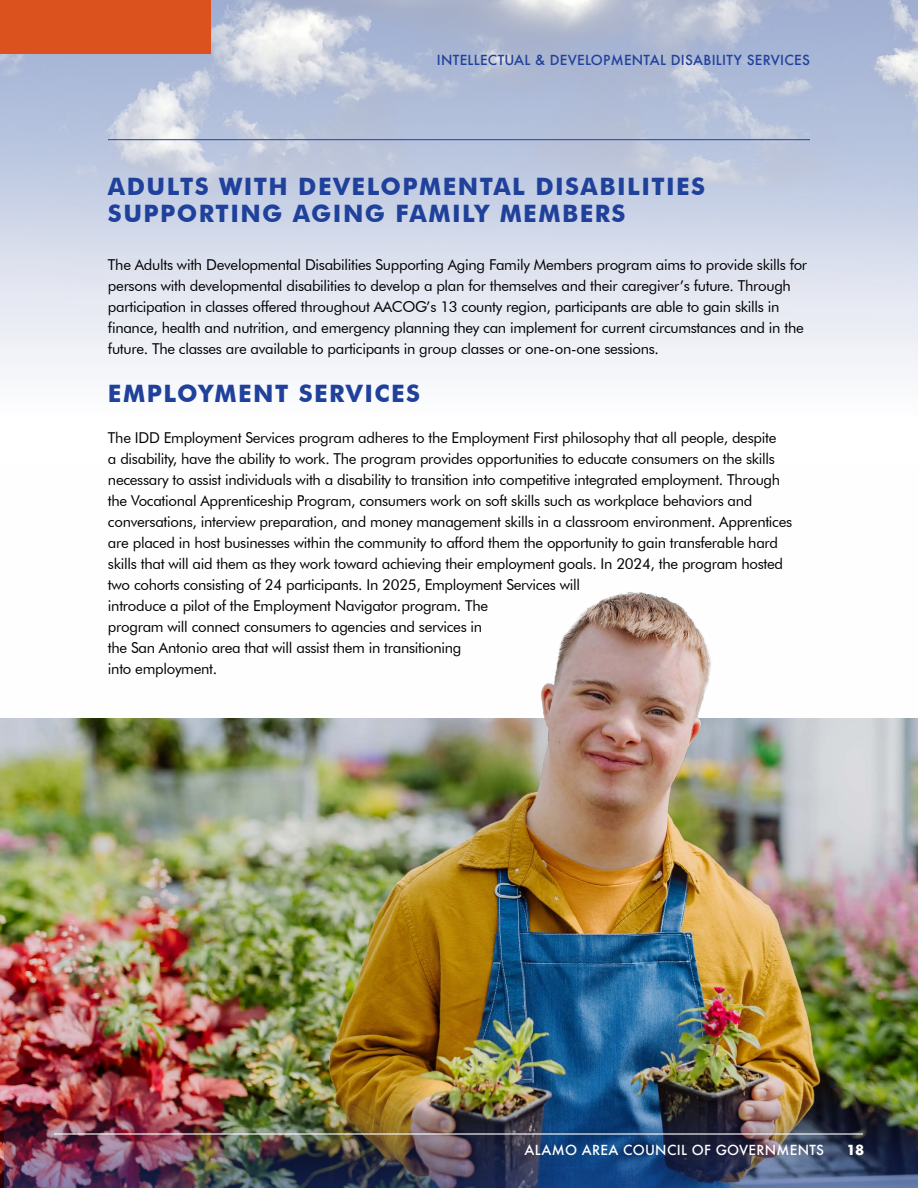
<style>
.page{position:relative;width:918px;height:1188px;background:#fff}
.page>*{position:absolute;margin:0;border:0;box-sizing:border-box;transform-origin:0 0}
.t1{font:700 24px/27px "Futura BT";letter-spacing:.06em;color:#20419b}
.t2{font:15px/21px "Futura BT";letter-spacing:-.02em;color:#000}
.t3{font:500 13.5px "Futura";letter-spacing:.02em;color:#20419b}
.t4{font:500 13.5px "Futura";letter-spacing:.02em;color:#fff}
.t5{font:700 13.5px "Futura";color:#fff}
</style>
<div class="page">
<div style="left:0;top:0;width:918px;height:418px;background:#f5f6fa"></div>
<img style="left:0;top:0;width:918px;height:331px">
<img style="left:0;top:592px;width:918px;height:596px">
<hr style="left:108px;top:139px;width:702px;height:1px;background:#20419b">
<img style="left:4px;top:1090px;width:914px;height:98px">
<hr style="left:54px;top:1133px;width:809px;height:2px;background:#fff">
<div style="left:0;top:0;width:210px;height:54px;background:#db521f"></div>
<p class="t3" style="left:437px;top:51px;width:374px">INTELLECTUAL &amp; DEVELOPMENTAL DISABILITY SERVICES</p>
<h1 class="t1" style="left:108px;top:173px;width:599px">ADULTS WITH DEVELOPMENTAL DISABILITIES<br>SUPPORTING AGING FAMILY MEMBERS</h1>
<p class="t2" style="left:108px;top:254px;width:701px">The Adults with Developmental Disabilities Supporting Aging Family Members program aims to provide skills for persons with developmental disabilities to develop a plan for themselves and their caregiver’s future. Through participation in classes offered throughout AACOG’s 13 county region, participants are able to gain skills in finance, health and nutrition, and emergency planning they can implement for current circumstances and in the future. The classes are available to participants in group classes or one-on-one sessions.</p>
<h1 class="t1" style="left:108px;top:379px;width:314px">EMPLOYMENT SERVICES</h1>
<p class="t2" style="left:108px;top:427px;width:686px">The IDD Employment Services program adheres to the Employment First philosophy that all people, despite<br>a disability, have the ability to work. The program provides opportunities to educate consumers on the skills necessary to assist individuals with a disability to transition into competitive integrated employment. Through the Vocational Apprenticeship Program, consumers work on soft skills such as workplace behaviors and conversations, interview preparation, and money management skills in a classroom environment. Apprentices are placed in host businesses within the community to afford them the opportunity to gain transferable hard skills that will aid them as they work toward achieving their employment goals. In 2024, the program hosted two cohorts consisting of 24 participants. In 2025, Employment Services will<br>introduce a pilot of the Employment Navigator program. The<br>program will connect consumers to agencies and services in<br>the San Antonio area that will assist them in transitioning<br>into employment.</p>
<p class="t4" style="left:524px;top:1141px;width:301px">ALAMO AREA COUNCIL OF GOVERNMENTS</p>
<p class="t5" style="left:846px;top:1140px;width:19px">18</p>
</div>
